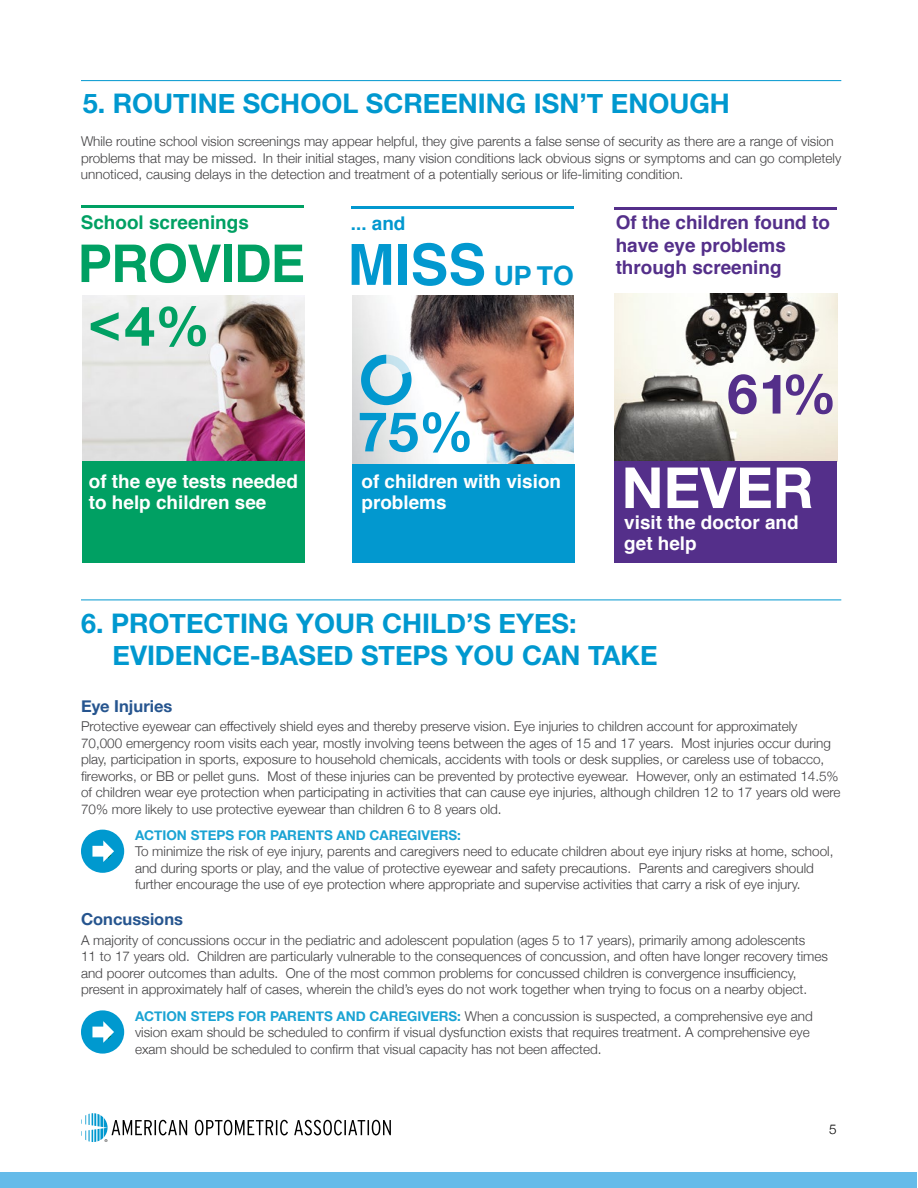
<style>
.page{position:relative;width:918px;height:1188px;background:#fff}
.page>*{position:absolute;margin:0;border:0;box-sizing:border-box;transform-origin:0 0}
.t1{font:700 56.7px "Helvetica";color:#0298cf}
.t2{font:700 56.7px "Helvetica Neue";color:#fff}
.t3{font:700 55.05px "Helvetica Neue";color:#00a063}
.t4{font:700 55.05px "Helvetica Neue";color:#0298cf}
.t5{font:700 55.05px "Helvetica Neue";color:#542f8a}
.t6{font:700 52.05px "Helvetica";letter-spacing:-.02em;color:#00a063}
.t7{font:700 27px/32.4px "Helvetica Neue";color:#0098cf}
.t8{font:700 18.9px/21px "Helvetica";color:#fff}
.t9{font:700 18.9px/22.4px "Helvetica";color:#542f8a}
.t10{font:700 18.9px "Helvetica";color:#00a063}
.t11{font:700 18.9px "Helvetica";color:#0298cf}
.t12{font:700 16.5px "Helvetica Neue";color:#26558f}
.t13{font:300 13.5px/16.5px "Helvetica Neue";color:#414042}
.t14{font:700 13.5px "Helvetica Neue";color:#1aa3d3}
.t15{font:300 13.5px "Helvetica Neue";color:#000}
.s1{font-family:"Helvetica Neue";font-size:26.7px}
.s2{font-weight:700;color:#1aa3d3}
</style>
<div class="page">
<div style="left:1px;top:1172px;width:916px;height:16px;background:#65bbe9"></div>
<hr style="left:81px;top:80px;width:760px;height:1px;background:#0098cf">
<hr style="left:81px;top:600px;width:760px;height:1px;background:#0098cf">
<svg style="left:81px;top:1113px;width:310px;height:29px"></svg>
<img style="left:82px;top:295px;width:223px;height:166px">
<hr style="left:81px;top:205px;width:223px;height:3px;background:#00a063">
<div style="left:82px;top:461px;width:223px;height:102px;background:#00a063"></div>
<img style="left:615px;top:294px;width:222px;height:167px">
<div style="left:615px;top:461px;width:222px;height:102px;background:#542f8a"></div>
<hr style="left:615px;top:207px;width:222px;height:2px;background:#542f8a">
<div style="left:352px;top:464px;width:222px;height:99px;background:#0298cf"></div>
<hr style="left:352px;top:206px;width:222px;height:2px;background:#0298cf">
<img style="left:352px;top:296px;width:222px;height:167px">
<svg style="left:361px;top:355px;width:51px;height:50px"></svg>
<div style="left:81px;top:1010px;width:43px;height:44px;background:#0099cf;border-radius:50%"></div>
<svg style="left:92px;top:1021px;width:22px;height:22px"></svg>
<div style="left:81px;top:830px;width:43px;height:43px;background:#0099cf;border-radius:50%"></div>
<svg style="left:92px;top:840px;width:22px;height:22px"></svg>
<h3 class="t7" style="left:83px;top:88px;width:649px">5. ROUTINE SCHOOL SCREENING ISN’T ENOUGH</h3>
<p class="t13" style="left:81px;top:132px;width:762px">While routine school vision screenings may appear helpful, they give parents a false sense of security as there are a range of vision problems that may be missed. In their initial stages, many vision conditions lack obvious signs or symptoms and can go completely unnoticed, causing delays in the detection and treatment of a potentially serious or life-limiting condition.</p>
<h3 class="t10" style="left:81px;top:207px;width:170px">School screenings</h3>
<h3 class="t9" style="left:616px;top:212px;width:216px">Of the children found to have eye problems through screening</h3>
<h3 class="t11" style="left:351px;top:208px;width:56px">... and</h3>
<h1 class="t1" style="left:347px;top:219px;width:228px">MISS <span class="s1">UP TO</span></h1>
<h3 class="t6" style="left:77px;top:222px;width:229px">PROVIDE</h3>
<h2 class="t3" style="left:88px;top:283px;width:123px">&lt;4%</h2>
<h3 class="t8" style="left:89px;top:471px;width:211px">of the eye tests needed to help children see</h3>
<h2 class="t4" style="left:358px;top:389px;width:118px">75%</h2>
<h3 class="t8" style="left:362px;top:471px;width:201px">of children with vision problems</h3>
<h2 class="t5" style="left:727px;top:351px;width:111px">61%</h2>
<h1 class="t2" style="left:622px;top:443px;width:194px">NEVER</h1>
<h3 class="t8" style="left:624px;top:513px;width:176px">visit the doctor and get help</h3>
<h3 class="t7" style="left:113px;top:608px;width:547px;text-indent:-32px">6. PROTECTING YOUR CHILD’S EYES:<br>EVIDENCE-BASED STEPS YOU CAN TAKE</h3>
<p class="t12" style="left:81px;top:693px;width:93px">Eye Injuries</p>
<p class="t13" style="left:81px;top:717px;width:761px">Protective eyewear can effectively shield eyes and thereby preserve vision. Eye injuries to children account for approximately 70,000 emergency room visits each year, mostly involving teens between the ages of 15 and 17 years. Most injuries occur during play, participation in sports, exposure to household chemicals, accidents with tools or desk supplies, or careless use of tobacco, fireworks, or BB or pellet guns. Most of these injuries can be prevented by protective eyewear. However, only an estimated 14.5% of children wear eye protection when participating in activities that can cause eye injuries, although children 12 to 17 years old were 70% more likely to use protective eyewear than children 6 to 8 years old.</p>
<p class="t14" style="left:135px;top:825px;width:328px">ACTION STEPS FOR PARENTS AND CAREGIVERS:</p>
<p class="t13" style="left:135px;top:842px;width:700px">To minimize the risk of eye injury, parents and caregivers need to educate children about eye injury risks at home, school, and during sports or play, and the value of protective eyewear and safety precautions. Parents and caregivers should further encourage the use of eye protection where appropriate and supervise activities that carry a risk of eye injury.</p>
<p class="t12" style="left:81px;top:907px;width:104px">Concussions</p>
<p class="t13" style="left:81px;top:931px;width:749px">A majority of concussions occur in the pediatric and adolescent population (ages 5 to 17 years), primarily among adolescents<br>11 to 17 years old. Children are particularly vulnerable to the consequences of concussion, and often have longer recovery times and poorer outcomes than adults. One of the most common problems for concussed children is convergence insufficiency, present in approximately half of cases, wherein the child’s eyes do not work together when trying to focus on a nearby object.</p>
<p class="t13" style="left:135px;top:1007px;width:679px"><span class="s2">ACTION STEPS FOR PARENTS AND CAREGIVERS:</span> When a concussion is suspected, a comprehensive eye and vision exam should be scheduled to confirm if visual dysfunction exists that requires treatment. A comprehensive eye exam should be scheduled to confirm that visual capacity has not been affected.</p>
<p class="t15" style="left:829px;top:1118px;width:9px">5</p>
</div>
